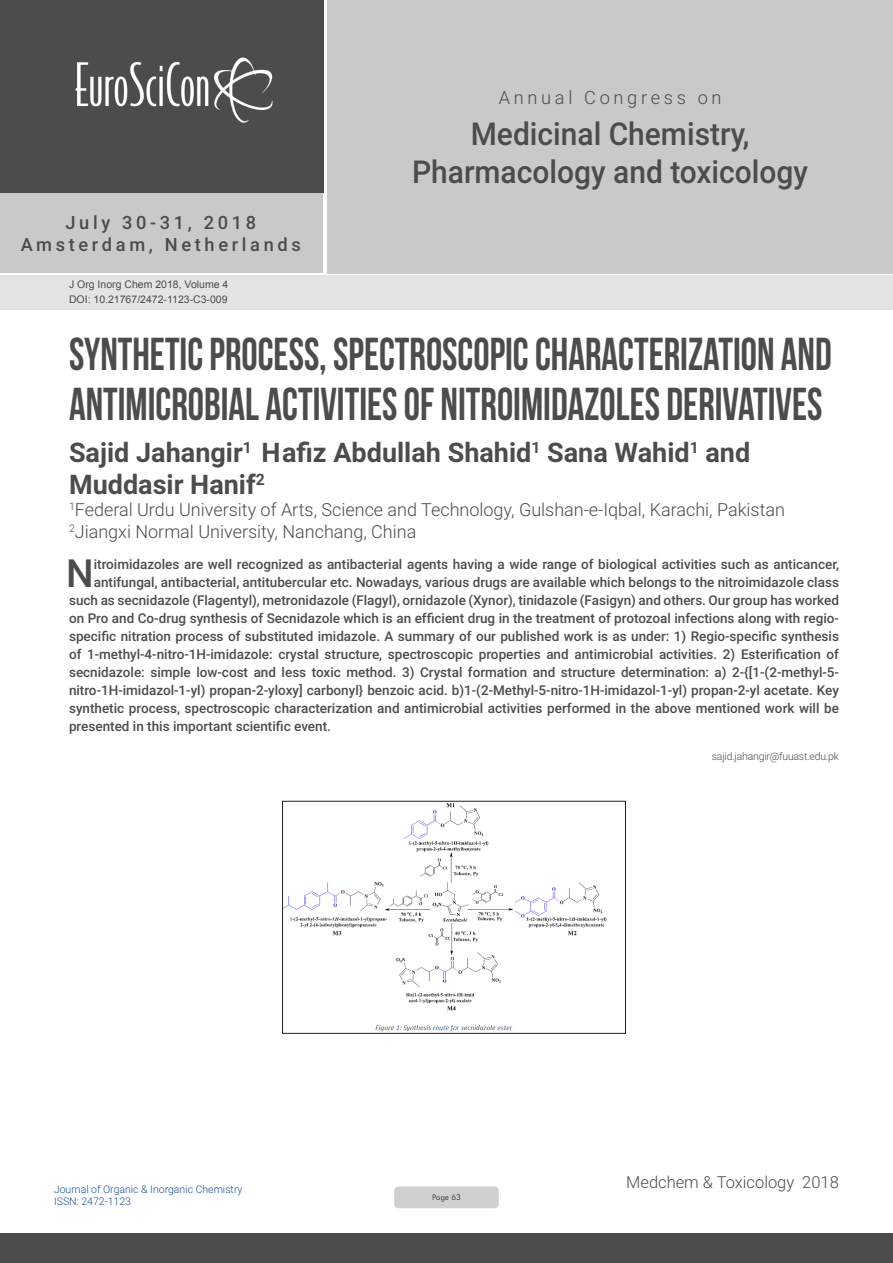
<style>
.page{position:relative;width:893px;height:1263px;background:#fff}
.page>*{position:absolute;margin:0;border:0;box-sizing:border-box;transform-origin:0 0}
.t1{font:46.05px/50.7px "Bebas Neue";color:#4b4c4d;scale:.89 1}
.Abstract{font:500 38.85px "Roboto";color:#4b4c4d}
.t2{font:500 31.5px/37.8px "Roboto";color:#4b4c4d;text-align:center;scale:.95 1}
.t3{font:700 27px "Roboto";color:#4b4c4d}
.t4{font:500 18.3px/21.9px "Roboto";letter-spacing:.2em;color:#4b4c4d;text-align:center}
.t5{font:300 18.3px "Roboto";letter-spacing:.2em;color:#4b4c4d}
.t6{font:300 18px "Roboto";color:#4b4c4d}
.t7{font:300 16.5px "Roboto";color:#4b4c4d}
.Abstract-2{font:500 13.5px "Roboto";color:#4b4c4d}
.t8{font:10.5px "Arial";color:#4b4c4d}
.t9{font:300 10.5px/12.6px "Roboto";color:#194f97}
.Biography{font:300 10.5px "Roboto";letter-spacing:-.02em;color:#4b4c4d}
.t10{font:9px "Tw Cen";letter-spacing:-.02em;color:#4b4c4d;scale:.95 1}
</style>
<div class="page">
<div style="left:0;top:0;width:323px;height:193px;background:#4b4c4d"></div>
<div style="left:0;top:193px;width:322px;height:80px;background:#c9c9c9"></div>
<div style="left:327px;top:0;width:566px;height:273px;background:#c9c9c9"></div>
<img style="left:75px;top:57px;width:198px;height:66px">
<div style="left:0;top:1233px;width:893px;height:30px;background:#4b4c4d"></div>
<div style="left:1px;top:275px;width:892px;height:35px;background:#e4e4e4"></div>
<div style="left:394px;top:1186px;width:105px;height:22px;background:#cfd0d2;border-radius:4px"></div>
<img style="left:284px;top:803px;width:323px;height:228px">
<div style="left:282px;top:801px;width:344px;height:232px;border:1px solid #231f20"></div>
<h3 class="t4" style="left:21px;top:211px;width:282px">July 30-31, 2018<br>Amsterdam, Netherlands</h3>
<p class="t8" style="left:69px;top:278px;width:161px">J Org Inorg Chem 2018, Volume 4</p>
<p class="t8" style="left:69px;top:292px;width:160px">DOI: 10.21767/2472-1123-C3-009</p>
<h3 class="t5" style="left:499px;top:85px;width:224px">Annual Congress on</h3>
<h3 class="t2" style="left:412px;top:113px;width:418px">Medicinal Chemistry,<br>Pharmacology and toxicology</h3>
<p class="t1" style="left:69px;top:328px;width:859px">SYNTHETIC PROCESS, SPECTROSCOPIC CHARACTERIZATION AND<br>ANTIMICROBIAL ACTIVITIES OF NITROIMIDAZOLES DERIVATIVES</p>
<p class="t3" style="left:69px;top:433px;width:683px">Sajid Jahangir<sup>1</sup> Hafiz Abdullah Shahid<sup>1</sup> Sana Wahid<sup>1</sup> and</p>
<p class="t3" style="left:69px;top:466px;width:197px">Muddasir Hanif<sup>2</sup></p>
<p class="t6" style="left:69px;top:497px;width:717px"><sup>1</sup>Federal Urdu University of Arts, Science and Technology, Gulshan-e-Iqbal, Karachi, Pakistan</p>
<p class="t6" style="left:69px;top:518px;width:349px"><sup>2</sup>Jiangxi Normal University, Nanchang, China</p>
<p class="Abstract" style="left:66px;top:546px;width:29px">N</p>
<p class="Abstract-2" style="left:94px;top:555px;width:747px">itroimidazoles are well recognized as antibacterial agents having a wide range of biological activities such as anticancer,</p>
<p class="Abstract-2" style="left:94px;top:573px;width:747px">antifungal, antibacterial, antitubercular etc. Nowadays, various drugs are available which belongs to the nitroimidazole class</p>
<p class="Abstract-2" style="left:69px;top:591px;width:771px">such as secnidazole (Flagentyl), metronidazole (Flagyl), ornidazole (Xynor), tinidazole (Fasigyn) and others. Our group has worked</p>
<p class="Abstract-2" style="left:69px;top:609px;width:771px">on Pro and Co-drug synthesis of Secnidazole which is an efficient drug in the treatment of protozoal infections along with regio-</p>
<p class="Abstract-2" style="left:69px;top:627px;width:771px">specific nitration process of substituted imidazole. A summary of our published work is as under: 1) Regio-specific synthesis</p>
<p class="Abstract-2" style="left:69px;top:645px;width:771px">of 1-methyl-4-nitro-1H-imidazole: crystal structure, spectroscopic properties and antimicrobial activities. 2) Esterification of</p>
<p class="Abstract-2" style="left:69px;top:663px;width:771px">secnidazole: simple low-cost and less toxic method. 3) Crystal formation and structure determination: a) 2-{[1-(2-methyl-5-</p>
<p class="Abstract-2" style="left:69px;top:681px;width:771px">nitro-1H-imidazol-1-yl) propan-2-yloxy] carbonyl} benzoic acid. b)1-(2-Methyl-5-nitro-1H-imidazol-1-yl) propan-2-yl acetate. Key</p>
<p class="Abstract-2" style="left:69px;top:699px;width:771px">synthetic process, spectroscopic characterization and antimicrobial activities performed in the above mentioned work will be</p>
<p class="Abstract-2" style="left:69px;top:717px;width:263px">presented in this important scientific event.</p>
<p class="Biography" style="left:712px;top:748px;width:129px">sajid.jahangir@fuuast.edu.pk</p>
<p class="t9" style="left:54px;top:1182px;width:190px">Journal of Organic &amp; Inorganic Chemistry<br>ISSN: 2472-1123</p>
<p class="t10" style="left:432px;top:1192px;width:32px">Page 63</p>
<p class="t7" style="left:626px;top:1170px;width:214px">Medchem &amp; Toxicology 2018</p>
</div>
